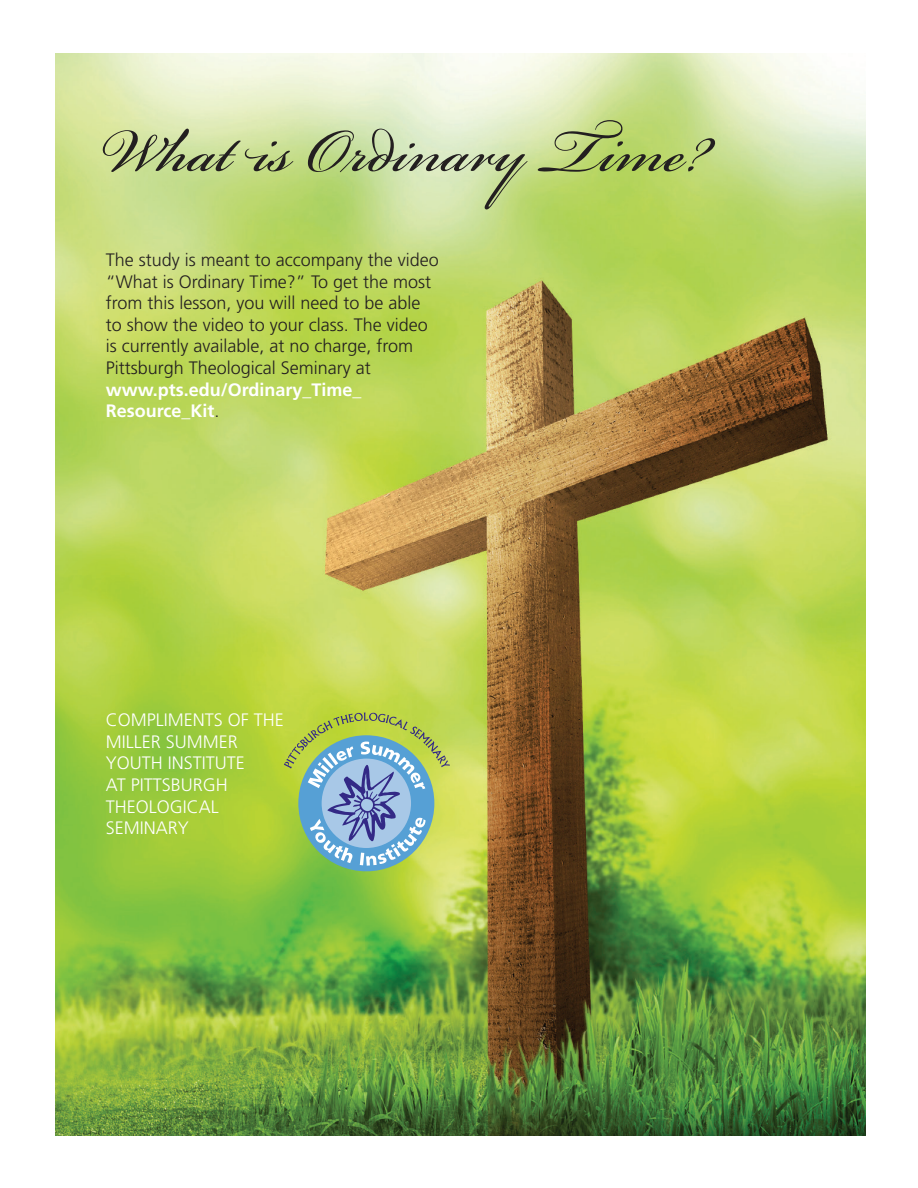
<style>
.page{position:relative;width:918px;height:1188px;background:#fff}
.page>*{position:absolute;margin:0;border:0;box-sizing:border-box;transform-origin:0 0}
.t1{font:96px "Bickham Script Pro";color:#231f20}
.t2{font:300 18px/21.6px "Frutiger LT Std";color:#231f20}
.t3{font:300 18px/21.6px "Frutiger LT Std";color:#fff}
.t4{font:700 18px "Frutiger LT Std";color:#fff}
.s1{font-weight:300;color:#231f20}
</style>
<div class="page">
<img style="left:56px;top:54px;width:809px;height:1081px">
<svg style="left:284px;top:713px;width:166px;height:158px"></svg>
<p class="t1" style="left:98px;top:81px;width:612px">What is Ordinary Time?</p>
<p class="t2" style="left:106px;top:249px;width:335px">The study is meant to accompany the video “What is Ordinary Time?” To get the most from this lesson, you will need to be able to show the video to your class. The video is currently available, at no charge, from Pittsburgh Theological Seminary at</p>
<p class="t4" style="left:106px;top:379px;width:257px">www.pts.edu/Ordinary_Time_</p>
<p class="t4" style="left:106px;top:400px;width:115px">Resource_Kit<span class="s1">.</span></p>
<p class="t3" style="left:106px;top:710px;width:180px">COMPLIMENTS OF THE</p>
<p class="t3" style="left:106px;top:731px;width:141px">MILLER SUMMER<br>YOUTH INSTITUTE<br>AT PITTSBURGH<br>THEOLOGICAL<br>SEMINARY</p>
</div>
